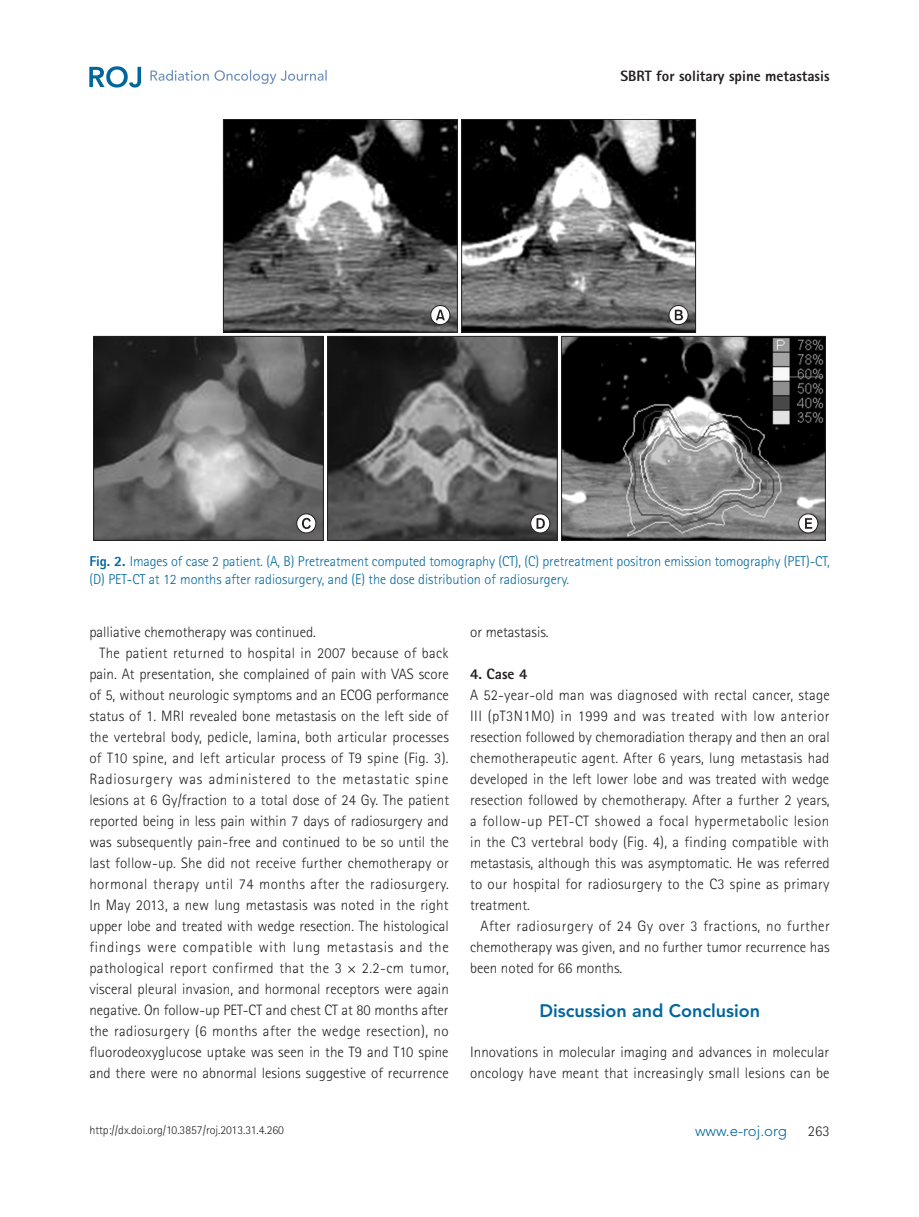
<style>
.page{position:relative;width:919px;height:1217px;background:#fff}
.page>*{position:absolute;margin:0;border:0;box-sizing:border-box;transform-origin:0 0}
.서론{font:800 18px "Avenir LT Std";color:#01669c}
.본문{font:300 15px/21px "Rotis Sans Serif Std";color:#231f20;text-align:justify}
._1{font:800 15px "Rotis Sans Serif Std";color:#231f20}
.t1{font:300 15px "Avenir LT Std";color:#01669c}
.그림{font:300 14.25px/18px "Rotis Sans Serif Std";letter-spacing:-.005em;color:#01669c}
.t2{font:300 12px "Rotis Sans Serif Std";color:#231f20}
.s1{font-weight:800}
</style>
<div class="page">
<svg style="left:89px;top:66px;width:52px;height:22px"></svg>
<svg style="left:150px;top:70px;width:176px;height:14px"></svg>
<svg style="left:93px;top:119px;width:732px;height:421px"></svg>
<svg style="left:430px;top:305px;width:20px;height:19px"></svg>
<div style="left:430px;top:305px;width:20px;height:20px;border:1px solid #231f20;border-radius:50%"></div>
<svg style="left:436px;top:309px;width:9px;height:11px"></svg>
<svg style="left:669px;top:305px;width:19px;height:19px"></svg>
<div style="left:668px;top:305px;width:20px;height:20px;border:1px solid #231f20;border-radius:50%"></div>
<svg style="left:674px;top:309px;width:9px;height:11px"></svg>
<svg style="left:297px;top:513px;width:19px;height:20px"></svg>
<div style="left:296px;top:513px;width:20px;height:20px;border:1px solid #231f20;border-radius:50%"></div>
<svg style="left:302px;top:517px;width:9px;height:12px"></svg>
<svg style="left:530px;top:513px;width:19px;height:20px"></svg>
<div style="left:530px;top:513px;width:20px;height:20px;border:1px solid #231f20;border-radius:50%"></div>
<svg style="left:536px;top:518px;width:9px;height:10px"></svg>
<svg style="left:798px;top:513px;width:19px;height:20px"></svg>
<div style="left:798px;top:513px;width:20px;height:20px;border:1px solid #231f20;border-radius:50%"></div>
<svg style="left:805px;top:518px;width:7px;height:10px"></svg>
<p class="_1" style="left:620px;top:66px;width:211px">SBRT for solitary spine metastasis</p>
<p class="그림" style="left:89px;top:551px;width:742px"><span class="s1">Fig. 2.</span> Images of case 2 patient. (A, B) Pretreatment computed tomography (CT), (C) pretreatment positron emission tomography (PET)-CT, (D) PET-CT at 12 months after radiosurgery, and (E) the dose distribution of radiosurgery.</p>
<p class="본문" style="left:89px;top:621px;width:228px">palliative chemotherapy was continued.</p>
<p class="본문" style="left:89px;top:642px;width:361px;text-indent:10px">The patient returned to hospital in 2007 because of back pain. At presentation, she complained of pain with VAS score of 5, without neurologic symptoms and an ECOG performance status of 1. MRI revealed bone metastasis on the left side of the vertebral body, pedicle, lamina, both articular processes of T10 spine, and left articular process of T9 spine (Fig. 3).<br>Radiosurgery was administered to the metastatic spine lesions at 6 Gy/fraction to a total dose of 24 Gy. The patient reported being in less pain within 7 days of radiosurgery and was subsequently pain-free and continued to be so until the last follow-up. She did not receive further chemotherapy or hormonal therapy until 74 months after the radiosurgery.<br>In May 2013, a new lung metastasis was noted in the right upper lobe and treated with wedge resection. The histological findings were compatible with lung metastasis and the pathological report confirmed that the 3 × 2.2-cm tumor, visceral pleural invasion, and hormonal receptors were again negative. On follow-up PET-CT and chest CT at 80 months after the radiosurgery (6 months after the wedge resection), no fluorodeoxyglucose uptake was seen in the T9 and T10 spine and there were no abnormal lesions suggestive of recurrence</p>
<p class="본문" style="left:470px;top:621px;width:80px">or metastasis.</p>
<p class="_1" style="left:470px;top:664px;width:59px">4. Case 4</p>
<p class="본문" style="left:470px;top:684px;width:361px">A 52-year-old man was diagnosed with rectal cancer, stage III (pT3N1M0) in 1999 and was treated with low anterior resection followed by chemoradiation therapy and then an oral chemotherapeutic agent. After 6 years, lung metastasis had developed in the left lower lobe and was treated with wedge resection followed by chemotherapy. After a further 2 years, a follow-up PET-CT showed a focal hypermetabolic lesion in the C3 vertebral body (Fig. 4), a finding compatible with metastasis, although this was asymptomatic. He was referred to our hospital for radiosurgery to the C3 spine as primary treatment.</p>
<p class="본문" style="left:470px;top:915px;width:361px;text-indent:10px">After radiosurgery of 24 Gy over 3 fractions, no further chemotherapy was given, and no further tumor recurrence has been noted for 66 months.</p>
<p class="서론" style="left:539px;top:1000px;width:222px">Discussion and Conclusion</p>
<p class="본문" style="left:470px;top:1041px;width:361px">Innovations in molecular imaging and advances in molecular oncology have meant that increasingly small lesions can be</p>
<p class="t2" style="left:89px;top:1122px;width:196px">http://dx.doi.org/10.3857/roj.2013.31.4.260</p>
<p class="t1" style="left:695px;top:1121px;width:94px">www.e-roj.org</p>
<p class="본문" style="left:807px;top:1120px;width:23px">263</p>
</div>
